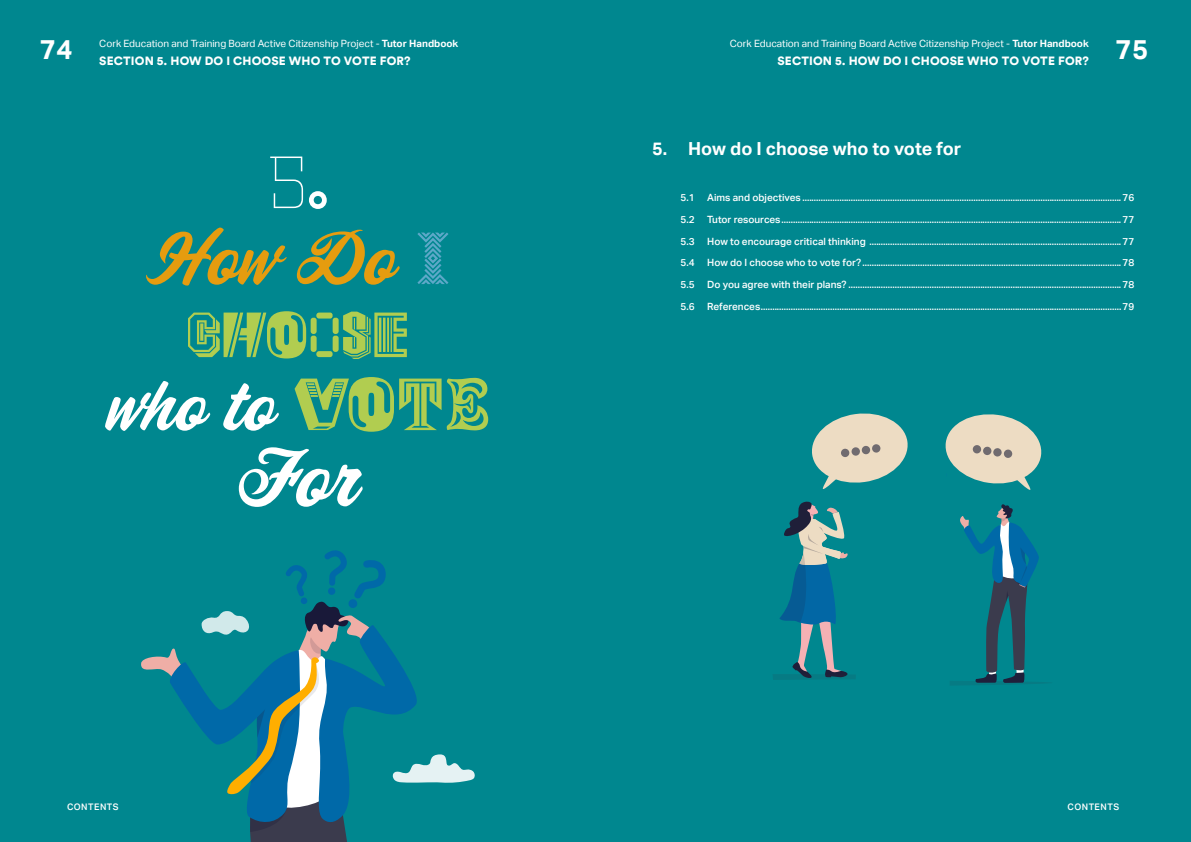
<style>
.page{position:relative;width:1191px;height:842px;background:#fff}
.page>*{position:absolute;margin:0;border:0;box-sizing:border-box;transform-origin:0 0}
.t1{font:73.6px "Corner Store JF";color:#fff}
.t2{font:73.6px "Frequencies Frittomisto";color:#fff}
.t3{font:67.6px "Corner Store JF";color:#e59c0f}
.t4{font:65.6px "Corner Store JF";color:#fff}
.t5{font:63.6px "Frequencies Frittomisto";color:#b1cd50}
.t6{font:700 27.4px "Aktiv Grotesk";color:#fff}
.t7{font:700 18px "Aktiv Grotesk";color:#fff}
.t8{font:900 12px "Circular Pro TT";letter-spacing:.01em;color:#fff}
.t9{font:500 10px/21.9px "Aktiv Grotesk";color:#fff;text-align:justify}
.t10{font:10px "Aktiv Grotesk";color:#fff}
.t11{font:500 9px "Aktiv Grotesk";letter-spacing:.05em;color:#fff}
.s1{font-weight:700}
.s2{font-family:"Frequencies Frittomisto";font-size:73.6px;color:#5da8c8}
.s3{font-family:"Frequencies Frittomisto";font-size:73.6px;color:#b1cd50}
</style>
<div class="page">
<div style="left:0;top:0;width:595px;height:842px;background:#00878f"></div>
<div style="left:595px;top:0;width:596px;height:842px;background:#00878f"></div>
<svg style="left:141px;top:550px;width:334px;height:292px"></svg>
<svg style="left:945px;top:414px;width:100px;height:271px"></svg>
<svg style="left:773px;top:413px;width:135px;height:267px"></svg>
<p class="t10" style="left:99px;top:38px;width:361px">Cork Education and Training Board Active Citizenship Project - <span class="s1">Tutor Handbook</span></p>
<p class="t8" style="left:99px;top:52px;width:313px">SECTION 5. HOW DO I CHOOSE WHO TO VOTE FOR?</p>
<p class="t10" style="left:729px;top:38px;width:361px">Cork Education and Training Board Active Citizenship Project - <span class="s1">Tutor Handbook</span></p>
<p class="t8" style="left:777px;top:52px;width:313px">SECTION 5. HOW DO I CHOOSE WHO TO VOTE FOR?</p>
<h3 class="t6" style="left:40px;top:33px;width:34px">74</h3>
<h3 class="t6" style="left:1115px;top:33px;width:34px">75</h3>
<h1 class="t2" style="left:267px;top:126px;width:62px">5.</h1>
<h2 class="t3" style="left:145px;top:210px;width:306px">How Do <span class="s2">I</span></h2>
<h3 class="t5" style="left:186px;top:286px;width:225px">CHOOSE</h3>
<h3 class="t4" style="left:106px;top:358px;width:385px">who to <span class="s3">VOTE</span></h3>
<h1 class="t1" style="left:238px;top:425px;width:122px">For</h1>
<h3 class="t7" style="left:652px;top:138px;width:311px">5. How do I choose who to vote for</h3>
<p class="t9" style="left:680px;top:186px;width:16px">5.1</p>
<p class="t9" style="left:707px;top:186px;width:428px">Aims and objectives ..........................................................................................................................................76</p>
<p class="t9" style="left:680px;top:208px;width:16px">5.2</p>
<p class="t9" style="left:707px;top:208px;width:428px">Tutor resources...................................................................................................................................................77</p>
<p class="t9" style="left:680px;top:230px;width:16px">5.3</p>
<p class="t9" style="left:707px;top:230px;width:428px">How to encourage critical thinking .............................................................................................................77</p>
<p class="t9" style="left:680px;top:252px;width:16px">5.4</p>
<p class="t9" style="left:680px;top:252px;width:455px;text-indent:27px">How do I choose who to vote for?................................................................................................................78<br>5.5 Do you agree with their plans? ......................................................................................................................78<br>5.6</p>
<p class="t9" style="left:707px;top:296px;width:428px">References............................................................................................................................................................79</p>
<p class="t11" style="left:67px;top:801px;width:53px">CONTENTS</p>
<p class="t11" style="left:1067px;top:801px;width:53px">CONTENTS</p>
</div>
